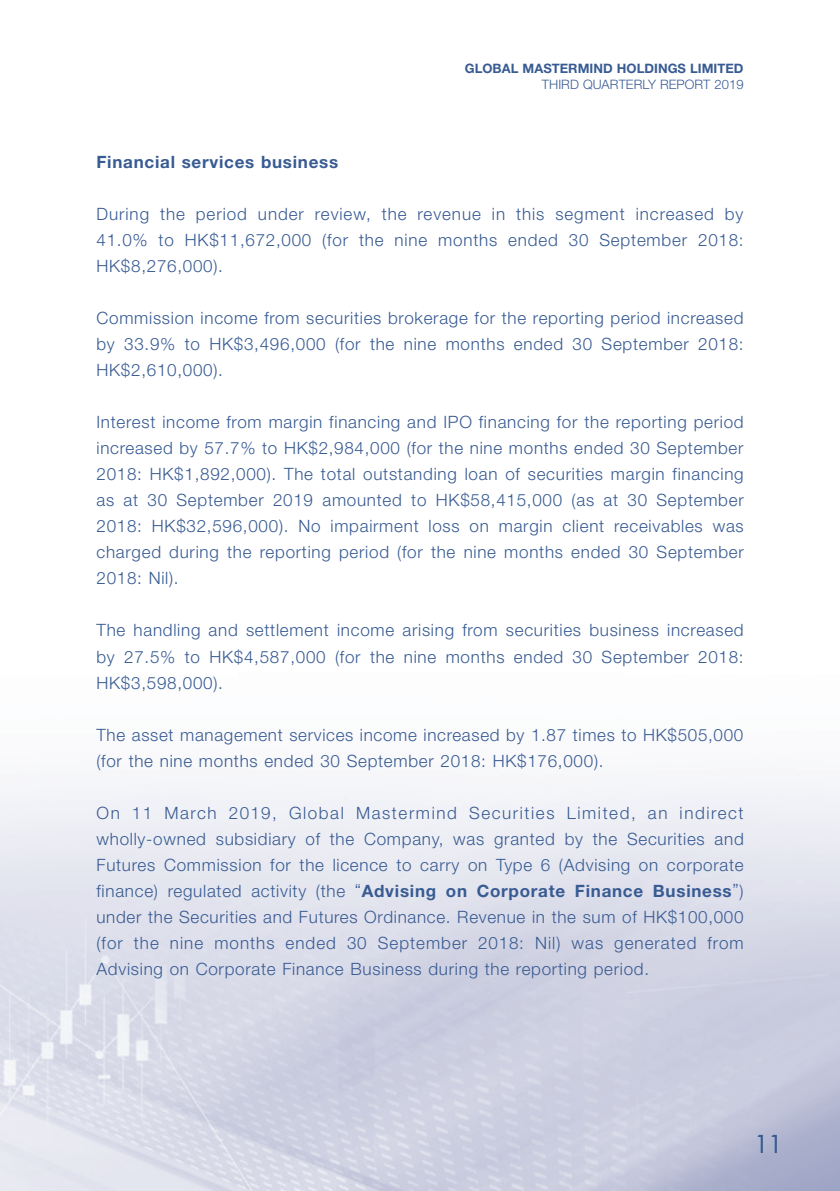
<style>
.page{position:relative;width:840px;height:1191px;background:#fff}
.page>*{position:absolute;margin:0;border:0;box-sizing:border-box;transform-origin:0 0}
.t1{font:500 24px "Futura Std";color:#385b93}
.Body_Text{font:300 17px/26px "Helvetica Neue LT Std";letter-spacing:.045em;color:#385b93;text-align:justify}
.Heading_2{font:700 17px "Helvetica Neue LT Std";letter-spacing:.045em;color:#385b93}
.t2{font:700 13px "Helvetica Neue LT Std";letter-spacing:.005em;color:#385b93}
.t3{font:300 13px "Helvetica Neue LT Std";letter-spacing:.005em;color:#385b93}
.s1{font-weight:700}
</style>
<div class="page">
<p class="t2" style="left:464px;top:61px;width:280px">GLOBAL MASTERMIND HOLDINGS LIMITED</p>
<p class="t3" style="left:541px;top:77px;width:203px">THIRD QUARTERLY REPORT 2019</p>
<p class="Heading_2" style="left:96px;top:152px;width:243px">Financial services business</p>
<p class="Body_Text" style="left:96px;top:201px;width:648px">During the period under review, the revenue in this segment increased by 41.0% to HK$11,672,000 (for the nine months ended 30 September 2018:<br>HK$8,276,000).</p>
<p class="Body_Text" style="left:96px;top:305px;width:648px">Commission income from securities brokerage for the reporting period increased by 33.9% to HK$3,496,000 (for the nine months ended 30 September 2018:<br>HK$2,610,000).</p>
<p class="Body_Text" style="left:96px;top:409px;width:648px">Interest income from margin financing and IPO financing for the reporting period increased by 57.7% to HK$2,984,000 (for the nine months ended 30 September 2018: HK$1,892,000). The total outstanding loan of securities margin financing as at 30 September 2019 amounted to HK$58,415,000 (as at 30 September 2018: HK$32,596,000). No impairment loss on margin client receivables was charged during the reporting period (for the nine months ended 30 September 2018: Nil).</p>
<p class="Body_Text" style="left:96px;top:617px;width:648px">The handling and settlement income arising from securities business increased by 27.5% to HK$4,587,000 (for the nine months ended 30 September 2018:<br>HK$3,598,000).</p>
<p class="Body_Text" style="left:96px;top:721px;width:648px">The asset management services income increased by 1.87 times to HK$505,000 (for the nine months ended 30 September 2018: HK$176,000).</p>
<p class="Body_Text" style="left:96px;top:799px;width:648px">On 11 March 2019, Global Mastermind Securities Limited, an indirect wholly-owned subsidiary of the Company, was granted by the Securities and Futures Commission for the licence to carry on Type 6 (Advising on corporate finance) regulated activity (the “<span class="s1">Advising on Corporate Finance Business</span>”) under the Securities and Futures Ordinance. Revenue in the sum of HK$100,000 (for the nine months ended 30 September 2018: Nil) was generated from Advising on Corporate Finance Business during the reporting period.</p>
<h1 class="t1" style="left:754px;top:1129px;width:29px">11</h1>
</div>
